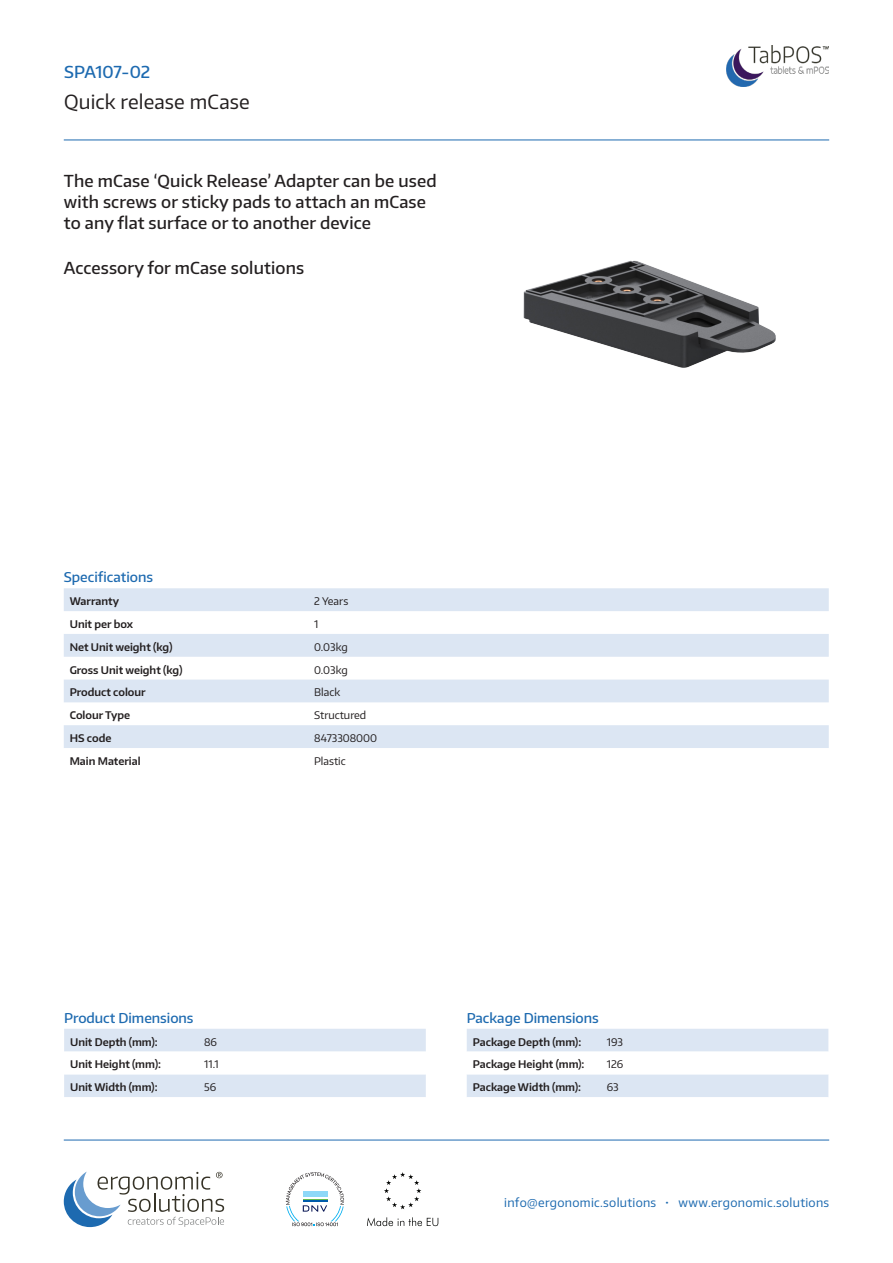
<style>
.page{position:relative;width:893px;height:1263px;background:#fff}
.page>*{position:absolute;margin:0;border:0;box-sizing:border-box;transform-origin:0 0}
.TabPOS_H1{font:19.5px "Encode Sans";letter-spacing:.005em;color:#231f20}
.Intro{font:500 16.5px/21px "Encode Sans";letter-spacing:.01em;color:#231f20}
.TabPOS_H1-2{font:500 16.5px "Encode Sans";letter-spacing:-.005em;color:#1d6ab0}
.t1{font:500 13.5px "Encode Sans";color:#1d6ab0}
.t2{font:12px "Encode Sans";letter-spacing:.025em;color:#1d6ab0}
.t3{font:600 10.5px "Encode Sans";color:#231f20}
.t4{font:10.5px "Encode Sans";color:#231f20}
</style>
<div class="page">
<svg style="left:64px;top:588px;width:765px;height:160px;fill:#dce6f3"></svg>
<svg style="left:64px;top:1029px;width:362px;height:68px"></svg>
<svg style="left:467px;top:1029px;width:361px;height:68px"></svg>
<img style="left:523px;top:260px;width:253px;height:108px">
<img style="left:726px;top:45px;width:102px;height:41px">
<hr style="left:64px;top:140px;width:765px;height:1px;background:#1d6ab0">
<svg style="left:64px;top:1171px;width:160px;height:56px"></svg>
<svg style="left:367px;top:1217px;width:71px;height:9px"></svg>
<svg style="left:384px;top:1172px;width:37px;height:37px"></svg>
<svg style="left:286px;top:1172px;width:58px;height:54px"></svg>
<hr style="left:64px;top:1140px;width:765px;height:1px;background:#1d6ab0">
<p class="TabPOS_H1-2" style="left:64px;top:61px;width:88px">SPA107-02</p>
<p class="TabPOS_H1" style="left:64px;top:89px;width:187px">Quick release mCase</p>
<p class="Intro" style="left:64px;top:170px;width:374px">The mCase ‘Quick Release’ Adapter can be used with screws or sticky pads to attach an mCase to any flat surface or to another device</p>
<p class="Intro" style="left:64px;top:257px;width:242px">Accessory for mCase solutions</p>
<p class="t1" style="left:64px;top:568px;width:91px">Specifications</p>
<p class="t3" style="left:70px;top:594px;width:51px">Warranty</p>
<p class="t4" style="left:314px;top:594px;width:36px">2 Years</p>
<p class="t3" style="left:70px;top:617px;width:65px">Unit per box</p>
<p class="t4" style="left:314px;top:617px;width:6px">1</p>
<p class="t3" style="left:70px;top:640px;width:104px">Net Unit weight (kg)</p>
<p class="t4" style="left:314px;top:640px;width:35px">0.03kg</p>
<p class="t3" style="left:70px;top:663px;width:114px">Gross Unit weight (kg)</p>
<p class="t4" style="left:314px;top:663px;width:35px">0.03kg</p>
<p class="t3" style="left:70px;top:685px;width:77px">Product colour</p>
<p class="t4" style="left:314px;top:685px;width:27px">Black</p>
<p class="t3" style="left:70px;top:708px;width:62px">Colour Type</p>
<p class="t4" style="left:314px;top:708px;width:54px">Structured</p>
<p class="t3" style="left:70px;top:731px;width:43px">HS code</p>
<p class="t4" style="left:314px;top:731px;width:65px">8473308000</p>
<p class="t3" style="left:70px;top:754px;width:72px">Main Material</p>
<p class="t4" style="left:314px;top:754px;width:33px">Plastic</p>
<p class="t1" style="left:64px;top:1009px;width:131px">Product Dimensions</p>
<p class="t3" style="left:70px;top:1035px;width:89px">Unit Depth (mm):</p>
<p class="t4" style="left:204px;top:1035px;width:14px">86</p>
<p class="t3" style="left:70px;top:1057px;width:92px">Unit Height (mm):</p>
<p class="t4" style="left:204px;top:1057px;width:16px">11.1</p>
<p class="t3" style="left:70px;top:1080px;width:89px">Unit Width (mm):</p>
<p class="t4" style="left:204px;top:1080px;width:14px">56</p>
<p class="t1" style="left:467px;top:1009px;width:134px">Package Dimensions</p>
<p class="t3" style="left:473px;top:1035px;width:110px">Package Depth (mm):</p>
<p class="t4" style="left:607px;top:1035px;width:18px">193</p>
<p class="t3" style="left:473px;top:1057px;width:113px">Package Height (mm):</p>
<p class="t4" style="left:607px;top:1057px;width:18px">126</p>
<p class="t3" style="left:473px;top:1080px;width:110px">Package Width (mm):</p>
<p class="t4" style="left:607px;top:1080px;width:14px">63</p>
<p class="t2" style="left:504px;top:1195px;width:327px">info@ergonomic.solutions • www.ergonomic.solutions</p>
</div>
